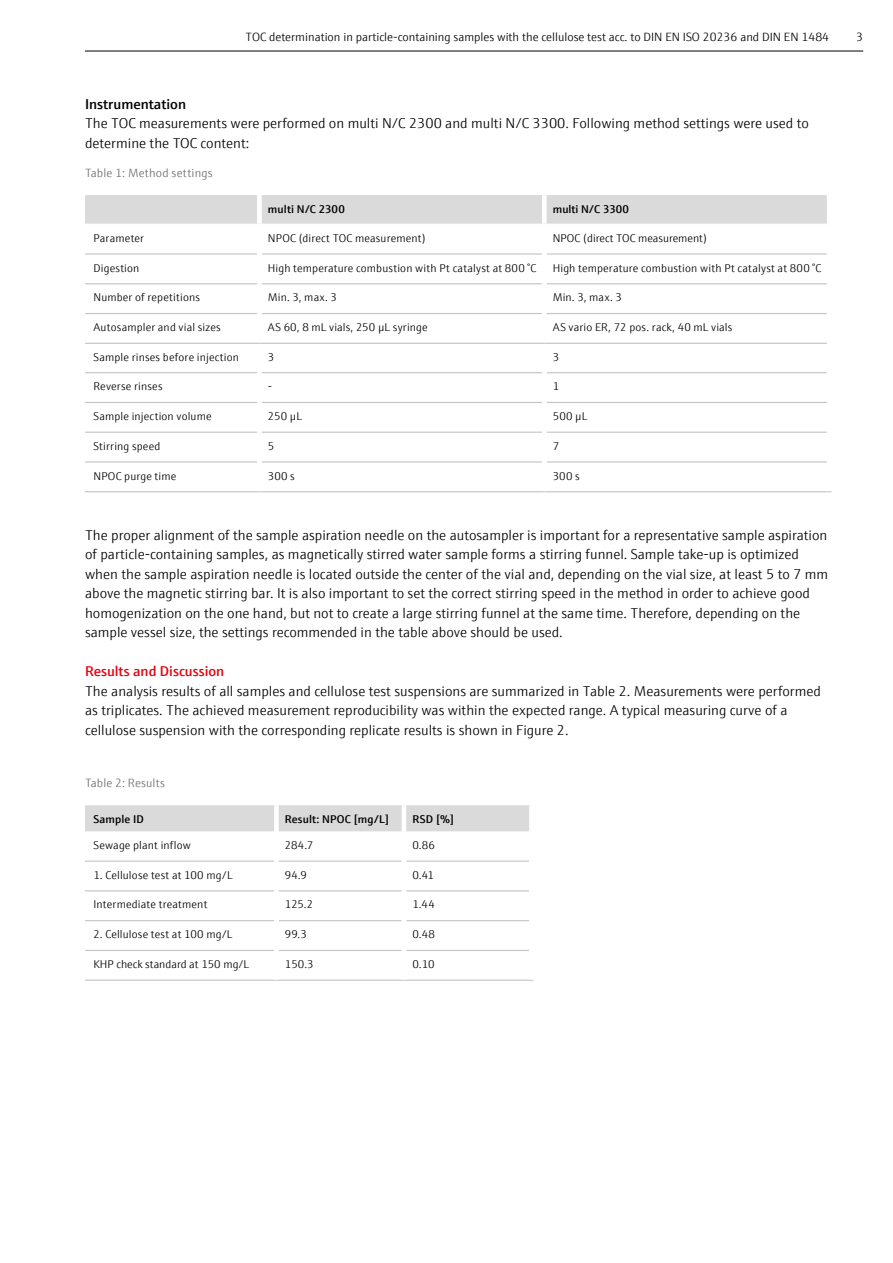
<style>
.page{position:relative;width:893px;height:1263px;background:#fff}
.page>*{position:absolute;margin:0;border:0;box-sizing:border-box;transform-origin:0 0}
.t1{font:300 14.25px/19.5px "E+H Sans";color:#000}
.t2{font:600 14.25px "E+H Sans";color:#e30613}
.t3{font:600 14.25px "E+H Sans";color:#000}
.t4{font:300 12px "E+H Sans";color:#000}
.t5{font:300 12px "E+H Sans";letter-spacing:.015em;color:#706f6f}
.t6{font:300 11.25px "E+H Sans";letter-spacing:.015em;color:#000}
.t7{font:600 11.25px "E+H Sans";letter-spacing:.01em;color:#000}
.t8{font:300 11.25px "E+H Sans";color:#020203}
</style>
<div class="page">
<div style="left:85px;top:195px;width:742px;height:29px;background:#dadada"></div>
<div style="left:257px;top:195px;width:5px;height:29px;background:#fff"></div>
<hr style="left:85px;top:253px;width:172px;height:2px;background:#c6c6c6">
<hr style="left:262px;top:253px;width:280px;height:2px;background:#c6c6c6">
<hr style="left:547px;top:253px;width:280px;height:2px;background:#c6c6c6">
<hr style="left:85px;top:283px;width:172px;height:1px;background:#c6c6c6">
<hr style="left:262px;top:283px;width:280px;height:1px;background:#c6c6c6">
<hr style="left:547px;top:283px;width:280px;height:1px;background:#c6c6c6">
<hr style="left:85px;top:313px;width:172px;height:1px;background:#c6c6c6">
<hr style="left:262px;top:313px;width:280px;height:1px;background:#c6c6c6">
<hr style="left:547px;top:313px;width:280px;height:1px;background:#c6c6c6">
<hr style="left:85px;top:372px;width:172px;height:1px;background:#c6c6c6">
<hr style="left:262px;top:372px;width:280px;height:1px;background:#c6c6c6">
<hr style="left:547px;top:372px;width:280px;height:1px;background:#c6c6c6">
<hr style="left:85px;top:402px;width:172px;height:1px;background:#c6c6c6">
<hr style="left:262px;top:402px;width:280px;height:1px;background:#c6c6c6">
<hr style="left:547px;top:402px;width:280px;height:1px;background:#c6c6c6">
<hr style="left:85px;top:432px;width:172px;height:1px;background:#c6c6c6">
<hr style="left:262px;top:432px;width:280px;height:1px;background:#c6c6c6">
<hr style="left:547px;top:432px;width:280px;height:1px;background:#c6c6c6">
<hr style="left:85px;top:461px;width:172px;height:2px;background:#c6c6c6">
<hr style="left:262px;top:461px;width:280px;height:2px;background:#c6c6c6">
<hr style="left:547px;top:461px;width:280px;height:2px;background:#c6c6c6">
<hr style="left:85px;top:491px;width:174px;height:1px;background:#c6c6c6">
<hr style="left:259px;top:491px;width:285px;height:1px;background:#c6c6c6">
<hr style="left:544px;top:491px;width:287px;height:1px;background:#c6c6c6">
<div style="left:542px;top:195px;width:5px;height:29px;background:#fff"></div>
<hr style="left:85px;top:343px;width:174px;height:1px;background:#c6c6c6">
<hr style="left:259px;top:343px;width:285px;height:1px;background:#c6c6c6">
<hr style="left:544px;top:343px;width:283px;height:1px;background:#c6c6c6">
<div style="left:85px;top:805px;width:444px;height:26px;background:#dadada"></div>
<hr style="left:85px;top:860px;width:189px;height:2px;background:#c6c6c6">
<hr style="left:279px;top:860px;width:123px;height:2px;background:#c6c6c6">
<hr style="left:406px;top:860px;width:123px;height:2px;background:#c6c6c6">
<hr style="left:85px;top:890px;width:189px;height:1px;background:#c6c6c6">
<hr style="left:279px;top:890px;width:123px;height:1px;background:#c6c6c6">
<hr style="left:406px;top:890px;width:123px;height:1px;background:#c6c6c6">
<hr style="left:85px;top:920px;width:189px;height:1px;background:#c6c6c6">
<hr style="left:279px;top:920px;width:123px;height:1px;background:#c6c6c6">
<hr style="left:406px;top:920px;width:123px;height:1px;background:#c6c6c6">
<hr style="left:85px;top:950px;width:189px;height:1px;background:#c6c6c6">
<hr style="left:279px;top:950px;width:123px;height:1px;background:#c6c6c6">
<hr style="left:406px;top:950px;width:123px;height:1px;background:#c6c6c6">
<hr style="left:85px;top:979px;width:191px;height:2px;background:#c6c6c6">
<hr style="left:276px;top:979px;width:128px;height:2px;background:#c6c6c6">
<hr style="left:404px;top:979px;width:130px;height:2px;background:#c6c6c6">
<div style="left:274px;top:805px;width:5px;height:26px;background:#fff"></div>
<hr style="left:402px;top:805px;width:4px;height:26px;background:#fff">
<hr style="left:85px;top:51px;width:778px;height:1px;background:#000">
<p class="t4" style="left:246px;top:29px;width:585px">TOC determination in particle-containing samples with the cellulose test acc. to DIN EN ISO 20236 and DIN EN 1484</p>
<p class="t4" style="left:856px;top:29px;width:8px">3</p>
<p class="t3" style="left:85px;top:93px;width:103px">Instrumentation</p>
<p class="t1" style="left:85px;top:113px;width:725px">The TOC measurements were performed on multi N/C 2300 and multi N/C 3300. Following method settings were used to determine the TOC content:</p>
<p class="t5" style="left:85px;top:164px;width:129px">Table 1: Method settings</p>
<p class="t7" style="left:268px;top:200px;width:78px">multi N/C 2300</p>
<p class="t7" style="left:553px;top:200px;width:78px">multi N/C 3300</p>
<p class="t6" style="left:94px;top:230px;width:52px">Parameter</p>
<p class="t6" style="left:268px;top:230px;width:159px">NPOC (direct TOC measurement)</p>
<p class="t6" style="left:553px;top:230px;width:156px">NPOC (direct TOC measurement)</p>
<p class="t6" style="left:94px;top:259px;width:47px">Digestion</p>
<p class="t6" style="left:268px;top:259px;width:270px">High temperature combustion with Pt catalyst at 800 °C</p>
<p class="t6" style="left:553px;top:259px;width:270px">High temperature combustion with Pt catalyst at 800 °C</p>
<p class="t6" style="left:94px;top:289px;width:108px">Number of repetitions</p>
<p class="t6" style="left:268px;top:289px;width:71px">Min. 3, max. 3</p>
<p class="t6" style="left:553px;top:289px;width:71px">Min. 3, max. 3</p>
<p class="t6" style="left:94px;top:319px;width:129px">Autosampler and vial sizes</p>
<p class="t6" style="left:268px;top:319px;width:161px">AS 60, 8 mL vials, 250 µL syringe</p>
<p class="t6" style="left:553px;top:319px;width:181px">AS vario ER, 72 pos. rack, 40 mL vials</p>
<p class="t6" style="left:94px;top:349px;width:147px">Sample rinses before injection</p>
<p class="t6" style="left:268px;top:349px;width:8px">3</p>
<p class="t6" style="left:553px;top:349px;width:8px">3</p>
<p class="t6" style="left:94px;top:378px;width:71px">Reverse rinses</p>
<p class="t6" style="left:268px;top:378px;width:6px">-</p>
<p class="t6" style="left:553px;top:378px;width:8px">1</p>
<p class="t6" style="left:94px;top:408px;width:120px">Sample injection volume</p>
<p class="t6" style="left:268px;top:408px;width:36px">250 µL</p>
<p class="t6" style="left:553px;top:408px;width:36px">500 µL</p>
<p class="t6" style="left:94px;top:438px;width:68px">Stirring speed</p>
<p class="t6" style="left:268px;top:438px;width:8px">5</p>
<p class="t6" style="left:553px;top:438px;width:8px">7</p>
<p class="t6" style="left:94px;top:467px;width:84px">NPOC purge time</p>
<p class="t6" style="left:268px;top:467px;width:28px">300 s</p>
<p class="t6" style="left:553px;top:467px;width:28px">300 s</p>
<p class="t1" style="left:85px;top:524px;width:745px">The proper alignment of the sample aspiration needle on the autosampler is important for a representative sample aspiration of particle-containing samples, as magnetically stirred water sample forms a stirring funnel. Sample take-up is optimized when the sample aspiration needle is located outside the center of the vial and, depending on the vial size, at least 5 to 7 mm above the magnetic stirring bar. It is also important to set the correct stirring speed in the method in order to achieve good homogenization on the one hand, but not to create a large stirring funnel at the same time. Therefore, depending on the sample vessel size, the settings recommended in the table above should be used.</p>
<p class="t2" style="left:85px;top:661px;width:141px">Results and Discussion</p>
<p class="t1" style="left:85px;top:680px;width:737px">The analysis results of all samples and cellulose test suspensions are summarized in Table 2. Measurements were performed as triplicates. The achieved measurement reproducibility was within the expected range. A typical measuring curve of a cellulose suspension with the corresponding replicate results is shown in Figure 2.</p>
<p class="t5" style="left:85px;top:774px;width:82px">Table 2: Results</p>
<p class="t7" style="left:93px;top:810px;width:52px">Sample ID</p>
<p class="t7" style="left:285px;top:810px;width:106px">Result: NPOC [mg/L]</p>
<p class="t7" style="left:412px;top:810px;width:43px">RSD [%]</p>
<p class="t6" style="left:93px;top:837px;width:99px">Sewage plant inflow</p>
<p class="t6" style="left:285px;top:837px;width:30px">284.7</p>
<p class="t6" style="left:412px;top:837px;width:24px">0.86</p>
<p class="t6" style="left:93px;top:866px;width:141px">1. Cellulose test at 100 mg/L</p>
<p class="t6" style="left:285px;top:866px;width:24px">94.9</p>
<p class="t6" style="left:412px;top:866px;width:23px">0.41</p>
<p class="t6" style="left:93px;top:896px;width:115px">Intermediate treatment</p>
<p class="t6" style="left:285px;top:896px;width:30px">125.2</p>
<p class="t6" style="left:412px;top:896px;width:24px">1.44</p>
<p class="t6" style="left:93px;top:926px;width:140px">2. Cellulose test at 100 mg/L</p>
<p class="t6" style="left:285px;top:926px;width:23px">99.3</p>
<p class="t6" style="left:412px;top:926px;width:24px">0.48</p>
<p class="t8" style="left:93px;top:956px;width:157px">KHP check standard at 150 mg/L</p>
<p class="t8" style="left:285px;top:956px;width:30px">150.3</p>
<p class="t8" style="left:412px;top:956px;width:24px">0.10</p>
</div>
